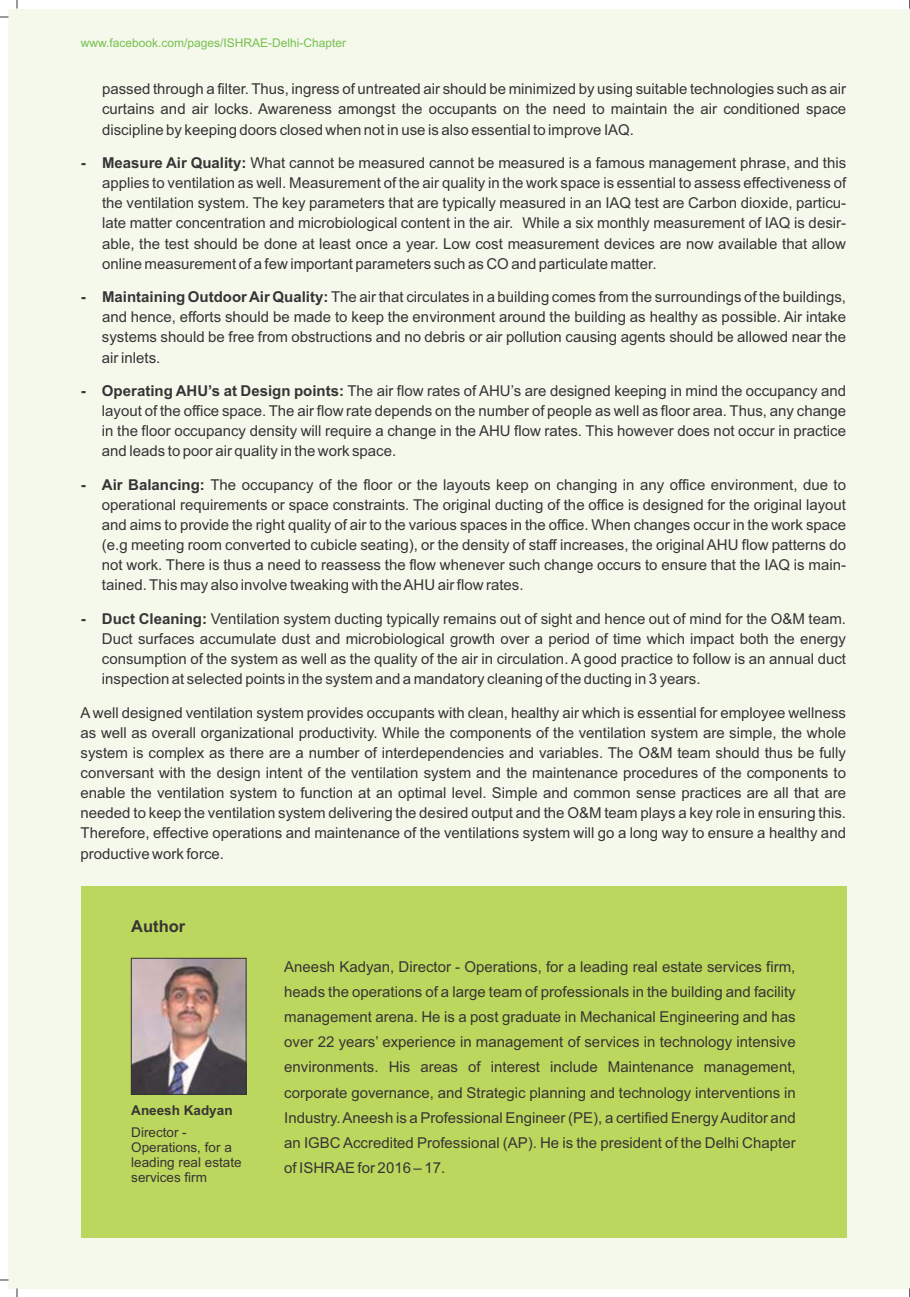
<style>
.page{position:relative;width:910px;height:1297px;background:#fff}
.page>*{position:absolute;margin:0;border:0;box-sizing:border-box;transform-origin:0 0}
.t1{font:700 16.5px "Arial";color:#373435}
.t2{font:15px/20.1px "Arial";color:#373435;text-align:justify}
.t3{font:13.5px/15.1px "Arial";color:#373435}
.t4{font:700 13.5px "Arial";color:#373435}
.t5{font:12px "Arial";color:#76c04e}
.s1{font-weight:700}
</style>
<div class="page">
<div style="left:9px;top:9px;width:901px;height:1279px;background:#f5f9ec"></div>
<div style="left:81px;top:886px;width:765px;height:351px;background:#bcd75d"></div>
<img style="left:133px;top:960px;width:111px;height:133px">
<div style="left:131px;top:958px;width:115px;height:137px;border:1px solid #373435"></div>
<p class="t5" style="left:81px;top:38px;width:267px">www.facebook.com/pages/ISHRAE-Delhi-Chapter</p>
<p class="t2" style="left:102px;top:80px;width:746px">passed through a filter. Thus, ingress of untreated air should be minimized by using suitable technologies such as air curtains and air locks. Awareness amongst the occupants on the need to maintain the air conditioned space discipline by keeping doors closed when not in use is also essential to improve IAQ.</p>
<p class="t2" style="left:102px;top:154px;width:746px;text-indent:-21px"><span class="s1">- Measure Air Quality:</span> What cannot be measured cannot be measured is a famous management phrase, and this applies to ventilation as well. Measurement of the air quality in the work space is essential to assess effectiveness of the ventilation system. The key parameters that are typically measured in an IAQ test are Carbon dioxide, particu&shy;late matter concentration and microbiological content in the air. While a six monthly measurement of IAQ is desir&shy;able, the test should be done at least once a year. Low cost measurement devices are now available that allow online measurement of a few important parameters such as CO and particulate matter.</p>
<p class="t2" style="left:102px;top:288px;width:746px;text-indent:-21px"><span class="s1">- Maintaining Outdoor Air Quality:</span> The air that circulates in a building comes from the surroundings of the buildings, and hence, efforts should be made to keep the environment around the building as healthy as possible. Air intake systems should be free from obstructions and no debris or air pollution causing agents should be allowed near the air inlets.</p>
<p class="t2" style="left:102px;top:382px;width:746px;text-indent:-21px"><span class="s1">- Operating AHU’s at Design points:</span> The air flow rates of AHU’s are designed keeping in mind the occupancy and layout of the office space. The air flow rate depends on the number of people as well as floor area. Thus, any change in the floor occupancy density will require a change in the AHU flow rates. This however does not occur in practice and leads to poor air quality in the work space.</p>
<p class="t2" style="left:102px;top:476px;width:746px;text-indent:-21px"><span class="s1">- Air Balancing:</span> The occupancy of the floor or the layouts keep on changing in any office environment, due to operational requirements or space constraints. The original ducting of the office is designed for the original layout and aims to provide the right quality of air to the various spaces in the office. When changes occur in the work space (e.g meeting room converted to cubicle seating), or the density of staff increases, the original AHU flow patterns do not work. There is thus a need to reassess the flow whenever such change occurs to ensure that the IAQ is main&shy;tained. This may also involve tweaking with the AHU air flow rates.</p>
<p class="t2" style="left:102px;top:610px;width:746px;text-indent:-21px"><span class="s1">- Duct Cleaning:</span> Ventilation system ducting typically remains out of sight and hence out of mind for the O&amp;M team.<br>Duct surfaces accumulate dust and microbiological growth over a period of time which impact both the energy consumption of the system as well as the quality of the air in circulation. A good practice to follow is an annual duct inspection at selected points in the system and a mandatory cleaning of the ducting in 3 years.</p>
<p class="t2" style="left:81px;top:704px;width:767px">A well designed ventilation system provides occupants with clean, healthy air which is essential for employee wellness as well as overall organizational productivity. While the components of the ventilation system are simple, the whole system is complex as there are a number of interdependencies and variables. The O&amp;M team should thus be fully conversant with the design intent of the ventilation system and the maintenance procedures of the components to enable the ventilation system to function at an optimal level. Simple and common sense practices are all that are needed to keep the ventilation system delivering the desired output and the O&amp;M team plays a key role in ensuring this.<br>Therefore, effective operations and maintenance of the ventilations system will go a long way to ensure a healthy and productive work force.</p>
<p class="t1" style="left:131px;top:920px;width:56px">Author</p>
<p class="t4" style="left:131px;top:1105px;width:103px">Aneesh Kadyan</p>
<p class="t3" style="left:131px;top:1126px;width:112px">Director -<br>Operations, for a leading real estate services firm</p>
<p class="t2" style="left:284px;top:955px;width:513px;line-height:25.2px">Aneesh Kadyan, Director - Operations, for a leading real estate services firm, heads the operations of a large team of professionals in the building and facility management arena. He is a post graduate in Mechanical Engineering and has over 22 years’ experience in management of services in technology intensive environments. His areas of interest include Maintenance management, corporate governance, and Strategic planning and technology interventions in Industry. Aneesh is a Professional Engineer (PE), a certified Energy Auditor and an IGBC Accredited Professional (AP). He is the president of the Delhi Chapter of ISHRAE for 2016 – 17.</p>
</div>
